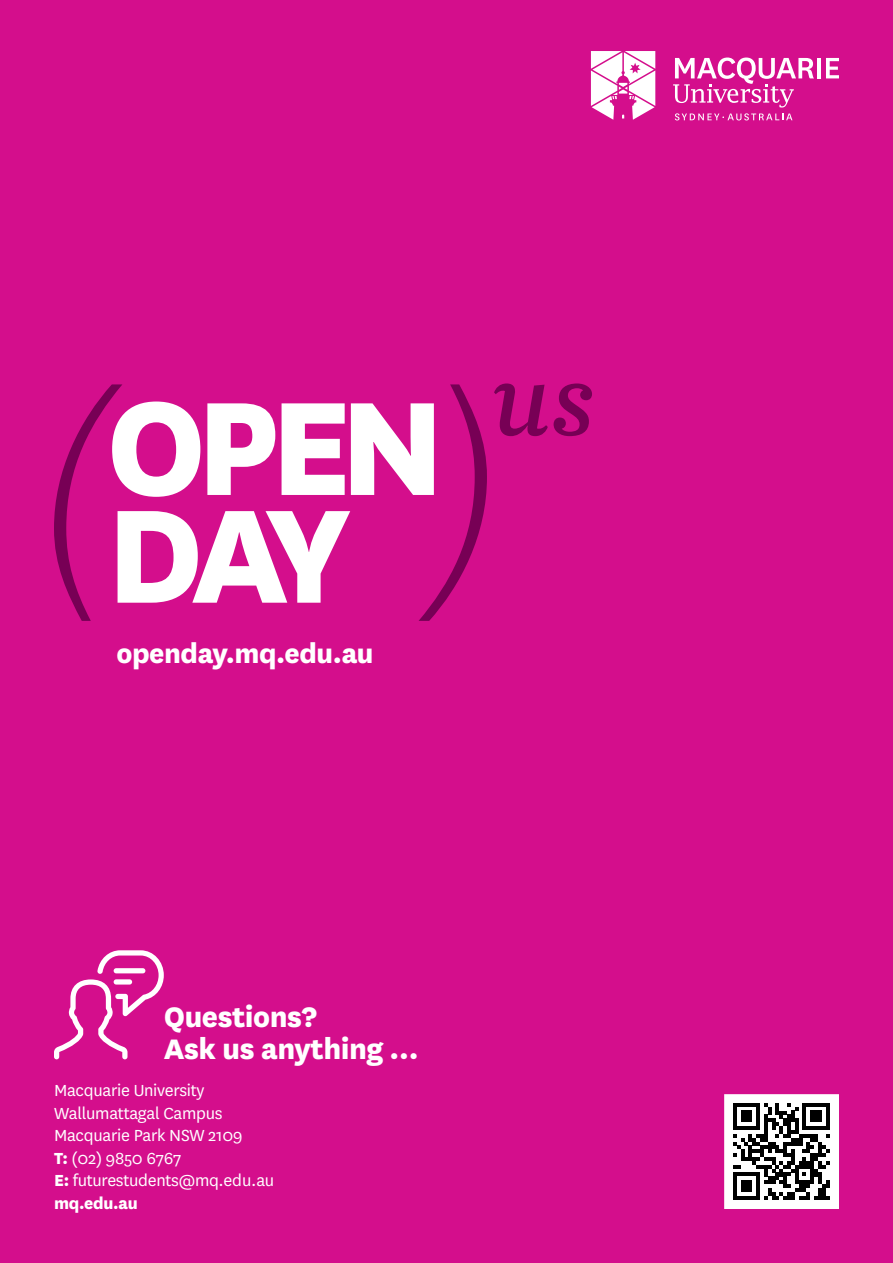
<style>
.page{position:relative;width:893px;height:1263px;background:#d40e8c}
.page>*{position:absolute;margin:0;border:0;box-sizing:border-box;transform-origin:0 0}
.t1{font:800 155.4px "National";letter-spacing:-.085em;color:#fff}
.t2{font:800 33px/32.4px "National";letter-spacing:-.015em;color:#fff}
.t3{font:800 31.2px "National";letter-spacing:-.015em;color:#fff}
.t4{font:18.75px/22.5px "National";letter-spacing:-.015em;color:#fff}
.s1{font-weight:800}
</style>
<div class="page">
<svg style="left:54px;top:950px;width:110px;height:109px"></svg>
<div style="left:114px;top:968px;width:31px;height:5px;background:#fff;border-radius:3px"></div>
<div style="left:114px;top:979px;width:18px;height:5px;background:#fff;border-radius:3px"></div>
<svg style="left:419px;top:384px;width:68px;height:237px"></svg>
<svg style="left:54px;top:384px;width:68px;height:237px"></svg>
<svg style="left:494px;top:383px;width:54px;height:53px"></svg>
<svg style="left:554px;top:383px;width:38px;height:53px"></svg>
<hr style="left:817px;top:58px;width:4px;height:20px;background:#fff">
<svg style="left:826px;top:58px;width:13px;height:20px"></svg>
<svg style="left:673px;top:58px;width:141px;height:62px"></svg>
<svg style="left:591px;top:51px;width:64px;height:69px"></svg>
<div style="left:725px;top:1095px;width:113px;height:113px;background:#fff"></div>
<svg style="left:733px;top:1103px;width:97px;height:96px"></svg>
<div style="left:724px;top:1094px;width:115px;height:115px;border:2px solid #fff"></div>
<h1 class="t1" style="left:106px;top:335px;width:341px">OPEN</h1>
<h1 class="t1" style="left:106px;top:443px;width:247px">DAY</h1>
<h3 class="t3" style="left:117px;top:630px;width:259px">openday.mq.edu.au</h3>
<h2 class="t2" style="left:164px;top:998px;width:256px">Questions?<br>Ask us anything …</h2>
<p class="t4" style="left:54px;top:1079px;width:222px">Macquarie University<br>Wallumattagal Campus<br>Macquarie Park NSW 2109<br><span class="s1">T:</span> (02) 9850 6767<br><span class="s1">E:</span> futurestudents@mq.edu.au <span class="s1">mq.edu.au</span></p>
</div>
